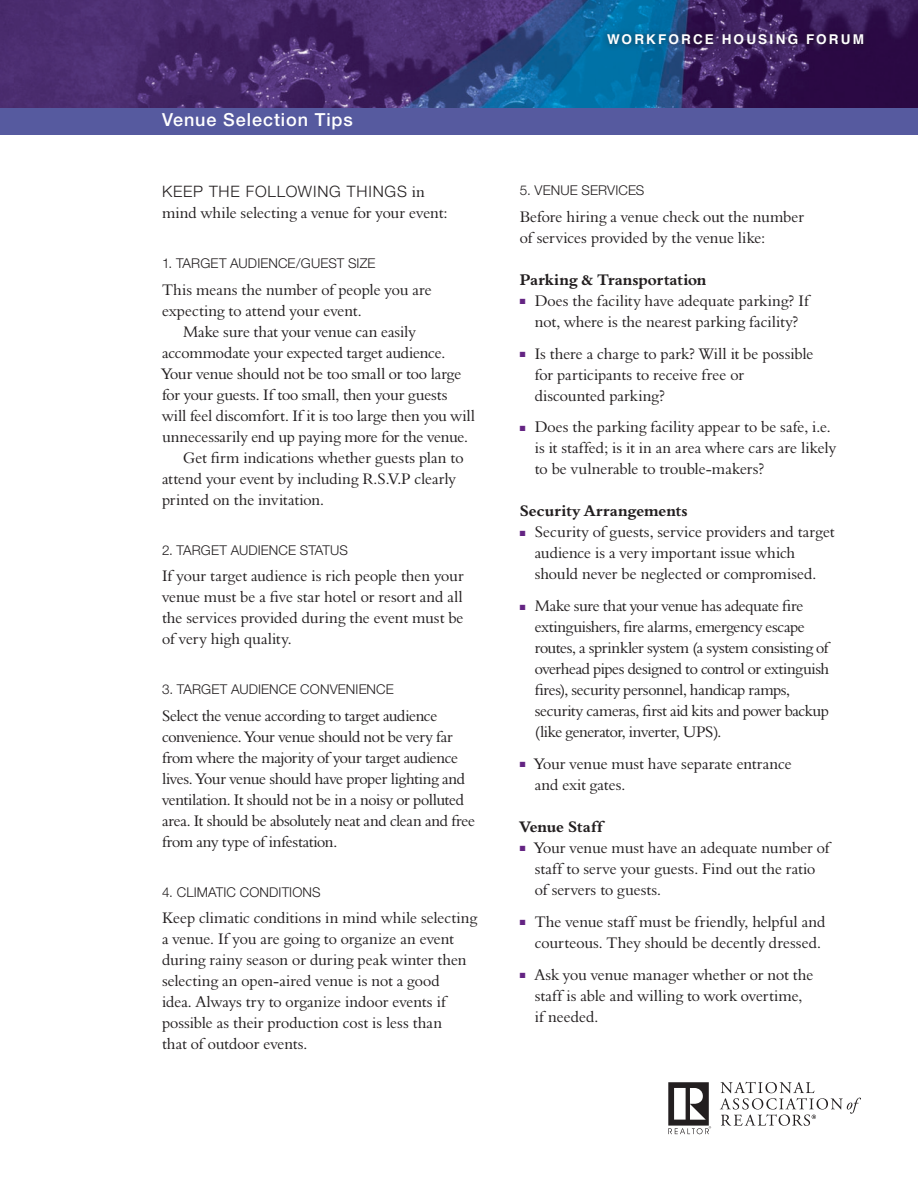
<style>
.page{position:relative;width:918px;height:1188px;background:#fff}
.page>*{position:absolute;margin:0;border:0;box-sizing:border-box;transform-origin:0 0}
.Bulleted_Text_Small{font:500 18px "Helvetica Neue";letter-spacing:.05em;color:#fff}
.Bulleted_Text_Small-2{font:15.75px/21px "Aldine 401 BT Roman A";letter-spacing:-.01em;color:#231f20}
.Body_Copy-Small-No_I{font:15.75px/21px "Aldine 401 BT Roman A";letter-spacing:-.01em;color:#231f20}
.Body_Copy-Small{font:15.75px/21px "Aldine 401 BT Roman A";letter-spacing:-.01em;color:#231f20}
.Body_Copy-Small-Spac{font:15.75px/21px "Aldine 401 BT Roman A";letter-spacing:-.005em;color:#231f20}
.Body_Copy-Small-No_I-2{font:15.75px "Aldine 401 BT Bold A";color:#231f20}
.Caps_Subhead-9pts{font:300 13.5px "Helvetica Neue";letter-spacing:.01em;color:#231f20}
.t1{font:700 13.5px "Helvetica";letter-spacing:.165em;color:#fff}
.s1{font-family:"Helvetica Neue";font-weight:300}
.s2{color:#642483}
</style>
<div class="page">
<img style="left:0;top:0;width:918px;height:108px">
<div style="left:598px;top:26px;width:271px;height:24px;background:#231f20;opacity:.25"></div>
<div style="left:0;top:108px;width:918px;height:26px;background:#565a9f"></div>
<svg style="left:668px;top:1082px;width:43px;height:52px"></svg>
<svg style="left:720px;top:1082px;width:141px;height:44px"></svg>
<p class="Bulleted_Text_Small" style="left:162px;top:109px;width:192px">Venue Selection Tips</p>
<p class="Body_Copy-Small-No_I" style="left:162px;top:181px;width:287px"><span class="s1">KEEP THE FOLLOWING TH INGS</span> in mind while selecting a venue for your event:</p>
<p class="Caps_Subhead-9pts" style="left:162px;top:255px;width:215px">1. TARGET AUDIENCE/GUEST SIZE</p>
<p class="Body_Copy-Small-No_I" style="left:162px;top:279px;width:271px">This means the number of people you are expecting to attend your event.</p>
<p class="Body_Copy-Small" style="left:162px;top:321px;width:315px;text-indent:21px">Make sure that your venue can easily accommodate your expected target audience.<br>Your venue should not be too small or too large for your guests. If too small, then your guests will feel discomfort. If it is too large then you will unnecessarily end up paying more for the venue.</p>
<p class="Body_Copy-Small-Spac" style="left:162px;top:447px;width:303px;text-indent:21px">Get firm indications whether guests plan to attend your event by including R.S.V.P clearly printed on the invitation.</p>
<p class="Caps_Subhead-9pts" style="left:162px;top:542px;width:188px">2. TARGET AUDIENCE STATUS</p>
<p class="Body_Copy-Small-No_I" style="left:162px;top:565px;width:303px;text-align:justify">If your target audience is rich people then your venue must be a five star hotel or resort and all the services provided during the event must be of very high quality.</p>
<p class="Caps_Subhead-9pts" style="left:162px;top:681px;width:233px">3. TARGET AUDIENCE CONVENIENCE</p>
<p class="Body_Copy-Small-No_I" style="left:162px;top:705px;width:315px">Select the venue according to target audience convenience. Your venue should not be very far from where the majority of your target audience lives. Your venue should have proper lighting and ventilation. It should not be in a noisy or polluted area. It should be absolutely neat and clean and free from any type of infestation.</p>
<p class="Caps_Subhead-9pts" style="left:162px;top:884px;width:160px">4. CLIMATIC CONDITIONS</p>
<p class="Body_Copy-Small-No_I" style="left:162px;top:907px;width:317px">Keep climatic conditions in mind while selecting a venue. If you are going to organize an event during rainy season or during peak winter then selecting an open-aired venue is not a good<br>idea. Always try to organize indoor events if possible as their production cost is less than<br>that of outdoor events.</p>
<p class="t1" style="left:607px;top:28px;width:258px">WORKFORCE HOUSING FORUM</p>
<p class="Caps_Subhead-9pts" style="left:520px;top:182px;width:126px">5. VENUE SERVICES</p>
<p class="Body_Copy-Small-No_I" style="left:520px;top:206px;width:286px">Before hiring a venue check out the number of services provided by the venue like:</p>
<p class="Body_Copy-Small-No_I-2" style="left:520px;top:270px;width:188px">Parking &amp; Transportation</p>
<p class="Bulleted_Text_Small-2" style="left:520px;top:290px;width:291px;text-align:center"><span class="s2">■</span> Does the facility have adequate parking? If not, where is the nearest parking facility?</p>
<p class="Bulleted_Text_Small-2" style="left:535px;top:343px;width:280px;text-indent:-15px"><span class="s2">■</span> Is there a charge to park? Will it be possible for participants to receive free or discounted parking?</p>
<p class="Bulleted_Text_Small-2" style="left:535px;top:416px;width:303px;text-indent:-15px"><span class="s2">■</span> Does the parking facility appear to be safe, i.e. is it staffed; is it in an area where cars are likely to be vulnerable to trouble-makers?</p>
<p class="Body_Copy-Small-No_I-2" style="left:520px;top:501px;width:169px">Security Arrangements</p>
<p class="Bulleted_Text_Small-2" style="left:535px;top:521px;width:301px;text-indent:-15px"><span class="s2">■</span> Security of guests, service providers and target audience is a very important issue which should never be neglected or compromised.</p>
<p class="Bulleted_Text_Small-2" style="left:535px;top:595px;width:296px;text-indent:-15px"><span class="s2">■</span> Make sure that your venue has adequate fire extinguishers, fire alarms, emergency escape routes, a sprinkler system (a system consisting of overhead pipes designed to control or extinguish fires), security personnel, handicap ramps, security cameras, first aid kits and power backup (like generator, inverter, UPS).</p>
<p class="Bulleted_Text_Small-2" style="left:535px;top:753px;width:259px;text-indent:-15px"><span class="s2">■</span> Your venue must have separate entrance and exit gates.</p>
<p class="Body_Copy-Small-No_I-2" style="left:520px;top:817px;width:85px">Venue Staff</p>
<p class="Bulleted_Text_Small-2" style="left:535px;top:837px;width:297px;text-indent:-15px"><span class="s2">■</span> Your venue must have an adequate number of staff to serve your guests. Find out the ratio of servers to guests.</p>
<p class="Bulleted_Text_Small-2" style="left:520px;top:911px;width:307px;text-align:right"><span class="s2">■</span> The venue staff must be friendly, helpful and courteous. They should be decently dressed.</p>
<p class="Bulleted_Text_Small-2" style="left:535px;top:964px;width:280px;text-indent:-15px"><span class="s2">■</span> Ask you venue manager whether or not the staff is able and willing to work overtime, if needed.</p>
</div>
